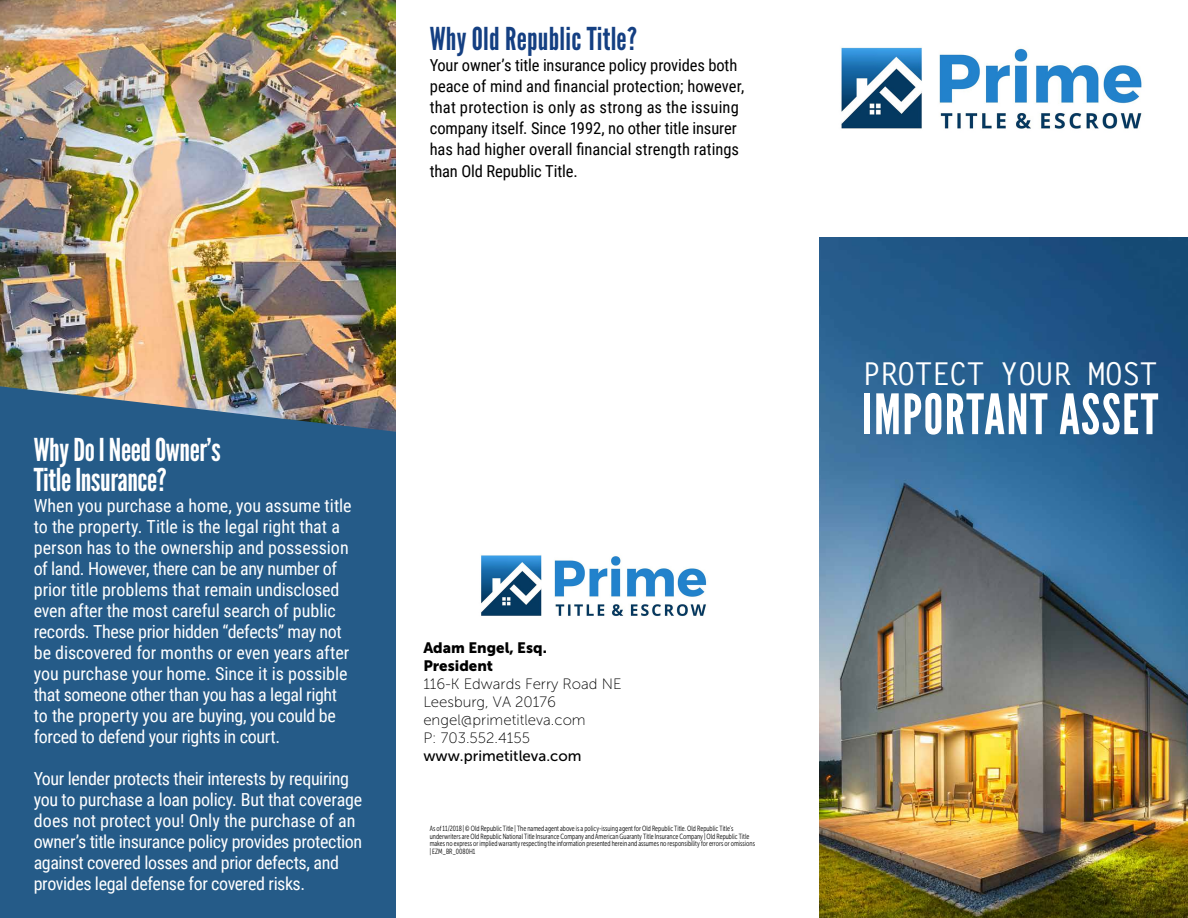
<style>
.page{position:relative;width:1188px;height:918px;background:#fff}
.page>*{position:absolute;margin:0;border:0;box-sizing:border-box;transform-origin:0 0}
.t1{font:55.5px "League Gothic";letter-spacing:.03em;color:#fff}
.t2{font:31.5px/30px "League Gothic";letter-spacing:-.01em;color:#fff}
.t3{font:31.5px "League Gothic";letter-spacing:.01em;color:#143f82}
.t4{font:700 31.5px "Letter Gothic Std";letter-spacing:-.05em;color:#fff}
.t5{font:18px/21px "Roboto Condensed";letter-spacing:-.015em;color:#fff}
.t6{font:16.5px/21.1px "Roboto Condensed";color:#000}
.t7{font:15px/18px "Museo Sans 100";color:#000}
.t8{font:15px/17.5px "Museo Sans 900";color:#000}
.t9{font:15px "Museo Sans 500";color:#000}
.t10{font:7.5px/7.5px "Museo Sans Cond 300";letter-spacing:.005em;color:#000;scale:.89 1}
</style>
<div class="page">
<img style="left:819px;top:238px;width:369px;height:680px">
<img style="left:0;top:0;width:396px;height:386px">
<div style="left:0;top:386px;width:396px;height:532px;background:#255b88"></div>
<img style="left:840px;top:47px;width:302px;height:82px">
<img style="left:481px;top:555px;width:226px;height:61px">
<h2 class="t3" style="left:430px;top:20px;width:209px">Why Old Republic Title?</h2>
<p class="t6" style="left:430px;top:54px;width:316px">Your owner’s title insurance policy provides both peace of mind and financial protection; however, that protection is only as strong as the issuing company itself. Since 1992, no other title insurer has had higher overall financial strength ratings than Old Republic Title.</p>
<h2 class="t2" style="left:34px;top:435px;width:189px">Why Do I Need Owner’s<br>Title Insurance?</h2>
<p class="t5" style="left:34px;top:494px;width:319px">When you purchase a home, you assume title to the property. Title is the legal right that a person has to the ownership and possession of land. However, there can be any number of prior title problems that remain undisclosed even after the most careful search of public records. These prior hidden “defects” may not be discovered for months or even years after you purchase your home. Since it is possible that someone other than you has a legal right to the property you are buying, you could be forced to defend your rights in court.</p>
<p class="t5" style="left:34px;top:767px;width:330px">Your lender protects their interests by requiring you to purchase a loan policy. But that coverage does not protect you! Only the purchase of an owner’s title insurance policy provides protection against covered losses and prior defects, and provides legal defense for covered risks.</p>
<p class="t8" style="left:423px;top:640px;width:125px">Adam Engel, Esq.<br>President</p>
<p class="t7" style="left:423px;top:675px;width:200px">116-K Edwards Ferry Road NE<br>Leesburg, VA 20176 engel@primetitleva.com<br>P: 703.552.4155</p>
<p class="t9" style="left:423px;top:747px;width:160px">www.primetitleva.com</p>
<p class="t10" style="left:430px;top:825px;width:367px">As of 11/2018 | © Old Republic Title | The named agent above is a policy-issuing agent for Old Republic Title. Old Republic Title’s underwriters are Old Republic National Title Insurance Company and American Guaranty Title Insurance Company | Old Republic Title makes no express or implied warranty respecting the information presented herein and assumes no responsibility for errors or omissions | EZM_BR_0080H1</p>
<h2 class="t4" style="left:862px;top:354px;width:298px">PROTECT YOUR MOST</h2>
<h1 class="t1" style="left:862px;top:381px;width:298px">IMPORTANT ASSET</h1>
</div>
